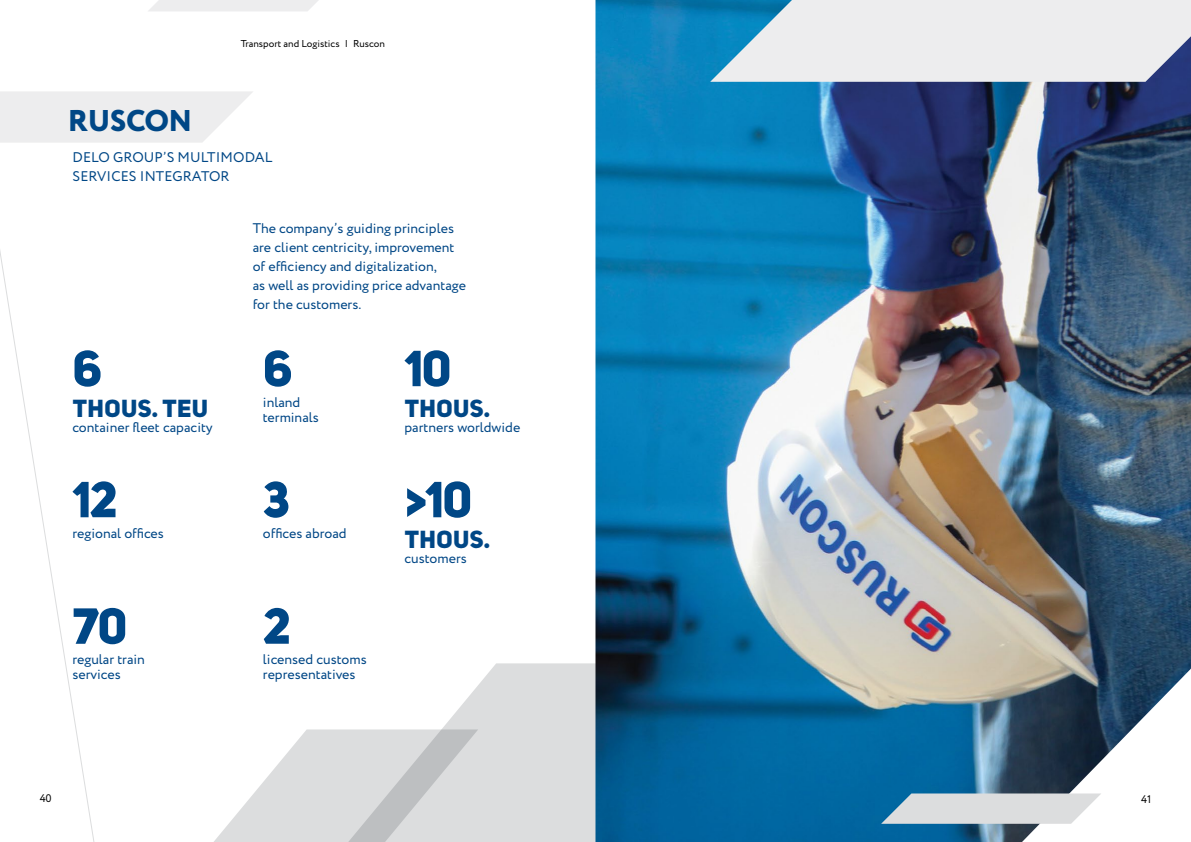
<style>
.page{position:relative;width:1191px;height:842px;background:#fff}
.page>*{position:absolute;margin:0;border:0;box-sizing:border-box;transform-origin:0 0}
.t1{font:50px "Uni Sans Heavy Caps";letter-spacing:-.03em;color:#004786}
.t2{font:800 30px "Circe";letter-spacing:-.015em;color:#004786}
.t3{font:24.4px "Uni Sans Heavy Caps";letter-spacing:.02em;color:#004786}
.t4{font:14px/19px "Circe";color:#004786}
.t5{font:11px "Circe";color:#000}
.t6{font:10px "Circe";color:#000}
</style>
<div class="page">
<svg style="left:100px;top:91px;width:153px;height:52px"></svg>
<div style="left:148px;top:0;width:170px;height:11px;background:#ededee"></div>
<svg style="left:0;top:91px;width:100px;height:751px"></svg>
<svg style="left:220px;top:663px;width:375px;height:179px;fill:#dcddde"></svg>
<img style="left:595px;top:0;width:596px;height:842px">
<svg style="left:710px;top:0;width:481px;height:82px"></svg>
<svg style="left:881px;top:793px;width:220px;height:31px"></svg>
<h2 class="t2" style="left:68px;top:100px;width:126px">RUSCON</h2>
<p class="t6" style="left:241px;top:37px;width:146px">Transport and Logistics | Ruscon</p>
<p class="t4" style="left:73px;top:148px;width:201px">DELO GROUP’S MULTIMODAL<br>SERVICES INTEGRATOR</p>
<h1 class="t1" style="left:72px;top:336px;width:31px">6</h1>
<h3 class="t3" style="left:73px;top:392px;width:137px">THOUS. TEU</h3>
<p class="t4" style="left:72px;top:418px;width:142px">container fleet capacity</p>
<h1 class="t1" style="left:72px;top:467px;width:47px">12</h1>
<p class="t4" style="left:72px;top:524px;width:93px">regional offices</p>
<h1 class="t1" style="left:72px;top:594px;width:56px">70</h1>
<p class="t4" style="left:72px;top:653px;width:74px;line-height:15px">regular train services</p>
<p class="t4" style="left:253px;top:219px;width:215px">The company’s guiding principles are client centricity, improvement of efficiency and digitalization,<br>as well as providing price advantage for the customers.</p>
<h1 class="t1" style="left:263px;top:336px;width:31px">6</h1>
<p class="t4" style="left:263px;top:395px;width:57px;line-height:15px">inland terminals</p>
<h1 class="t1" style="left:263px;top:467px;width:28px">3</h1>
<p class="t4" style="left:263px;top:524px;width:85px">offices abroad</p>
<h1 class="t1" style="left:263px;top:594px;width:29px">2</h1>
<p class="t4" style="left:263px;top:653px;width:105px;line-height:15px">licensed customs representatives</p>
<h1 class="t1" style="left:404px;top:336px;width:48px">10</h1>
<h3 class="t3" style="left:405px;top:392px;width:87px">THOUS.</h3>
<p class="t4" style="left:404px;top:418px;width:117px">partners worldwide</p>
<h1 class="t1" style="left:404px;top:467px;width:69px">&gt;10</h1>
<h3 class="t3" style="left:405px;top:523px;width:87px">THOUS.</h3>
<p class="t4" style="left:404px;top:549px;width:64px">customers</p>
<p class="t5" style="left:40px;top:791px;width:14px">40</p>
<p class="t5" style="left:1141px;top:792px;width:11px">41</p>
</div>
